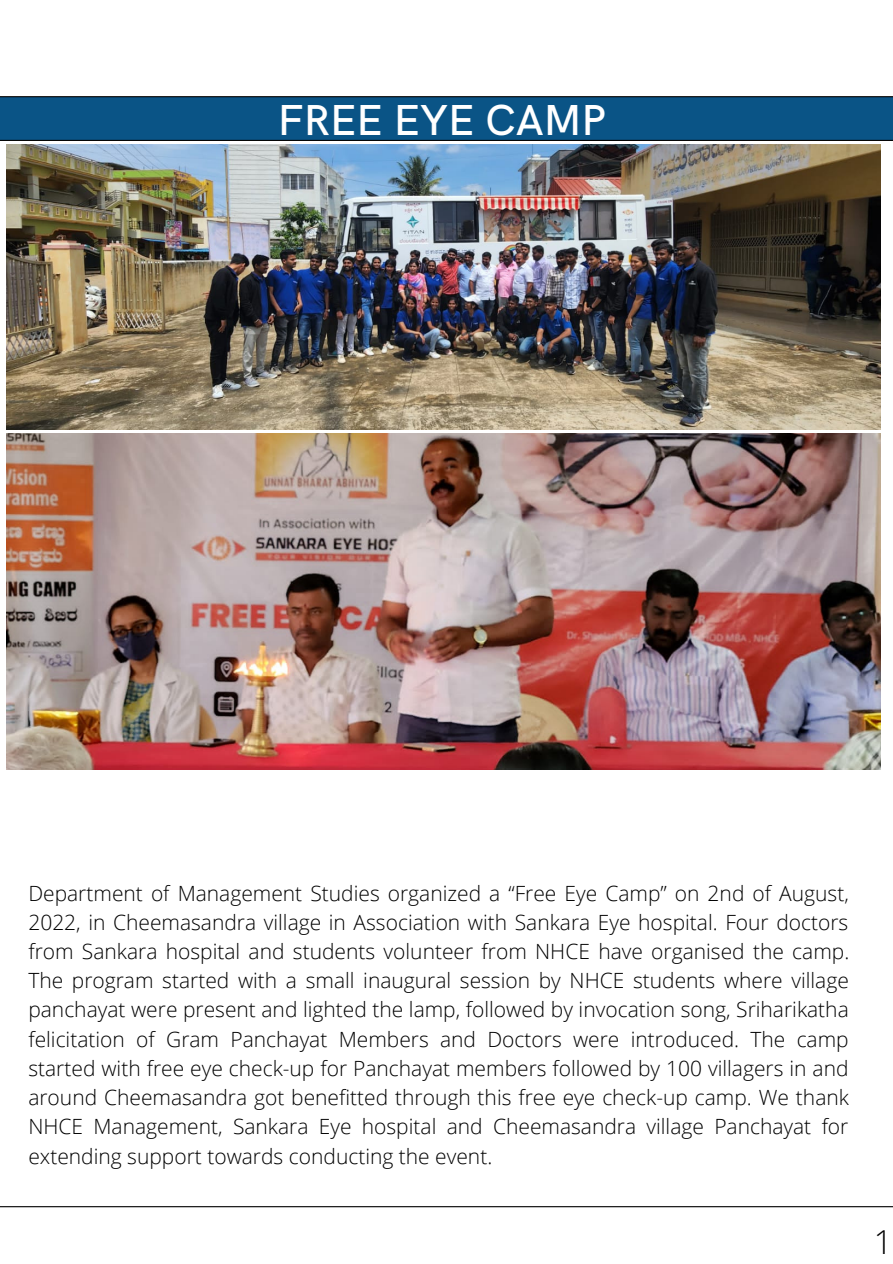
<style>
.page{position:relative;width:893px;height:1264px;background:#fff}
.page>*{position:absolute;margin:0;border:0;box-sizing:border-box;transform-origin:0 0}
.t1{font:500 43.5px "HK Grotesk";color:#fff}
.t2{font:300 33px "Open Sans";color:#000}
.t3{font:300 21px/29.2px "Open Sans";color:#000;text-align:justify}
</style>
<div class="page">
<div style="left:0;top:97px;width:892px;height:43px;background:#0a5486"></div>
<hr style="left:0;top:96px;width:892px;height:1px;background:#000">
<hr style="left:0;top:140px;width:892px;height:1px;background:#000">
<hr style="left:0;top:1206px;width:892px;height:1px;background:#000">
<img style="left:6px;top:144px;width:874px;height:285px">
<img style="left:6px;top:433px;width:874px;height:336px">
<h1 class="t1" style="left:278px;top:95px;width:329px">FREE EYE CAMP</h1>
<p class="t3" style="left:28px;top:877px;width:822px">Department of Management Studies organized a “Free Eye Camp” on 2nd of August, 2022, in Cheemasandra village in Association with Sankara Eye hospital. Four doctors from Sankara hospital and students volunteer from NHCE have organised the camp.<br>The program started with a small inaugural session by NHCE students where village panchayat were present and lighted the lamp, followed by invocation song, Sriharikatha felicitation of Gram Panchayat Members and Doctors were introduced. The camp started with free eye check-up for Panchayat members followed by 100 villagers in and around Cheemasandra got benefitted through this free eye check-up camp. We thank NHCE Management, Sankara Eye hospital and Cheemasandra village Panchayat for extending support towards conducting the event.</p>
<h2 class="t2" style="left:873px;top:1219px;width:20px">1</h2>
</div>
